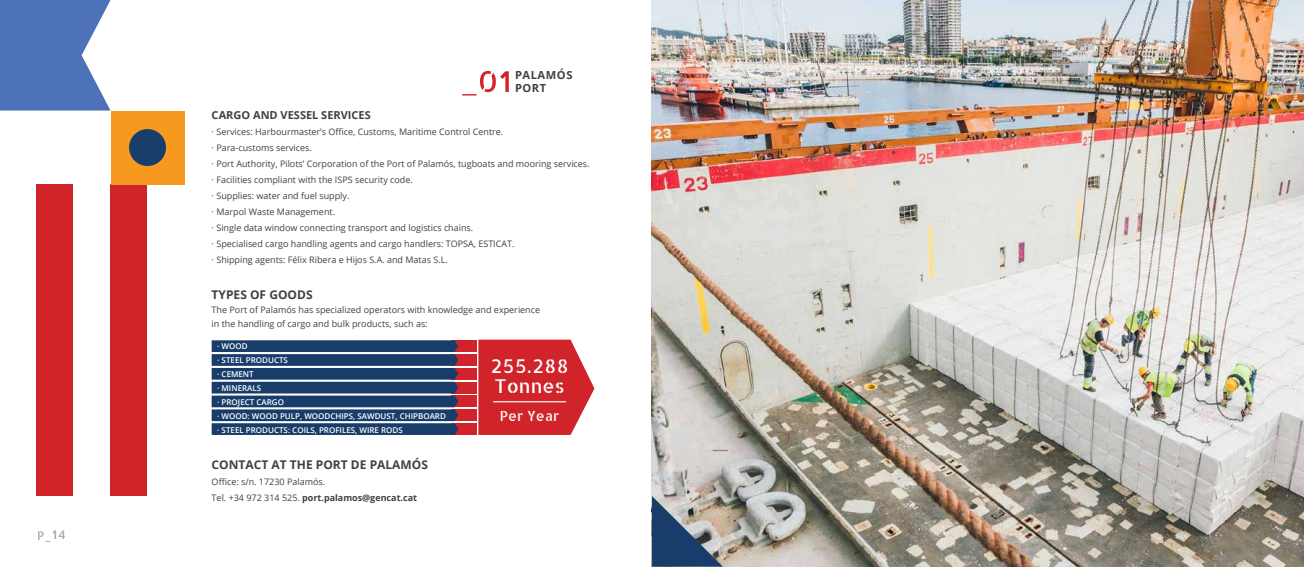
<style>
.page{position:relative;width:1304px;height:567px;background:#fff}
.page>*{position:absolute;margin:0;border:0;box-sizing:border-box;transform-origin:0 0}
.t1{font:19px/20.2px "Allerta Stencil";color:#fff}
.t2{font:14px "Allerta Stencil";color:#fff}
.t3{font:700 12px "Open Sans";color:#414042}
.t4{font:12px "Allerta Stencil";color:#696869}
.t5{font:700 11.1px/12.3px "Open Sans";letter-spacing:.05em;color:#414042}
.t6{font:700 11px "Open Sans";color:#414042}
.t7{font:9px/16px "Open Sans";color:#414042}
.t8{font:600 8px/14px "Open Sans";color:#fff}
.s1{font-family:"Open Sans";font-weight:700}
.s2{font-weight:700}
</style>
<div class="page">
<div style="left:37px;top:185px;width:36px;height:311px;background:#d0232a"></div>
<div style="left:111px;top:185px;width:36px;height:311px;background:#d0232a"></div>
<svg style="left:0;top:0;width:111px;height:111px;background:#6484c1"></svg>
<div style="left:111px;top:111px;width:74px;height:74px;background:#f8991f"></div>
<div style="left:129px;top:129px;width:37px;height:37px;background:#193d6a;border-radius:50%"></div>
<img style="left:652px;top:0;width:652px;height:567px">
<svg style="left:652px;top:496px;width:71px;height:71px;background:#6a788a"></svg>
<svg style="left:462px;top:71px;width:47px;height:25px"></svg>
<svg style="left:478px;top:340px;width:116px;height:95px;background:#d43a40"></svg>
<div style="left:451px;top:340px;width:25px;height:12px;background:#d0232a"></div>
<div style="left:451px;top:354px;width:25px;height:12px;background:#d0232a"></div>
<div style="left:451px;top:368px;width:25px;height:12px;background:#d0232a"></div>
<div style="left:451px;top:382px;width:25px;height:11px;background:#d0232a"></div>
<div style="left:451px;top:409px;width:25px;height:12px;background:#d0232a"></div>
<div style="left:451px;top:396px;width:25px;height:11px;background:#d0232a"></div>
<div style="left:451px;top:423px;width:25px;height:12px;background:#d0232a"></div>
<svg style="left:212px;top:340px;width:246px;height:95px;background:#39577d"></svg>
<hr style="left:493px;top:401px;width:73px;height:1px;background:#fff">
<h3 class="t4" style="left:38px;top:527px;width:29px">P<span class="s1">_</span> 14</h3>
<p class="t5" style="left:515px;top:69px;width:59px">PALAMÓS<br>PORT</p>
<p class="t6" style="left:212px;top:107px;width:161px">CARGO AND VESSEL SERVICES</p>
<p class="t7" style="left:212px;top:123px;width:380px">· Services: Harbourmaster’s Office, Customs, Maritime Control Centre.<br>· Para-customs services.<br>· Port Authority, Pilots’ Corporation of the Port of Palamós, tugboats and mooring services. · Facilities compliant with the ISPS security code.<br>· Supplies: water and fuel supply.<br>· Marpol Waste Management.<br>· Single data window connecting transport and logistics chains.<br>· Specialised cargo handling agents and cargo handlers: TOPSA, ESTICAT.<br>· Shipping agents: Félix Ribera e Hijos S.A. and Matas S.L.</p>
<h3 class="t3" style="left:212px;top:286px;width:102px">TYPES OF GOODS</h3>
<p class="t7" style="left:212px;top:302px;width:330px;line-height:14px">The Port of Palamós has specialized operators with knowledge and experience in the handling of cargo and bulk products, such as:</p>
<p class="t8" style="left:217px;top:338px;width:230px">· WOOD<br>· STEEL PRODUCTS<br>· CEMENT<br>· MINERALS<br>· PROJECT CARGO<br>· WOOD: WOOD PULP, WOODCHIPS, SAWDUST, CHIPBOARD · STEEL PRODUCTS: COILS, PROFILES, WIRE RODS</p>
<h3 class="t3" style="left:212px;top:456px;width:218px">CONTACT AT THE PORT DE PALAMÓS</h3>
<p class="t7" style="left:212px;top:474px;width:207px">Office: s/n. 17230 Palamós.<br>Tel. +34 972 314 525. <span class="s2">port.palamos@gencat.cat</span></p>
<h1 class="t1" style="left:491px;top:356px;width:79px">255.288<br>Tonnes</h1>
<h2 class="t2" style="left:500px;top:406px;width:61px">Per Year</h2>
</div>
